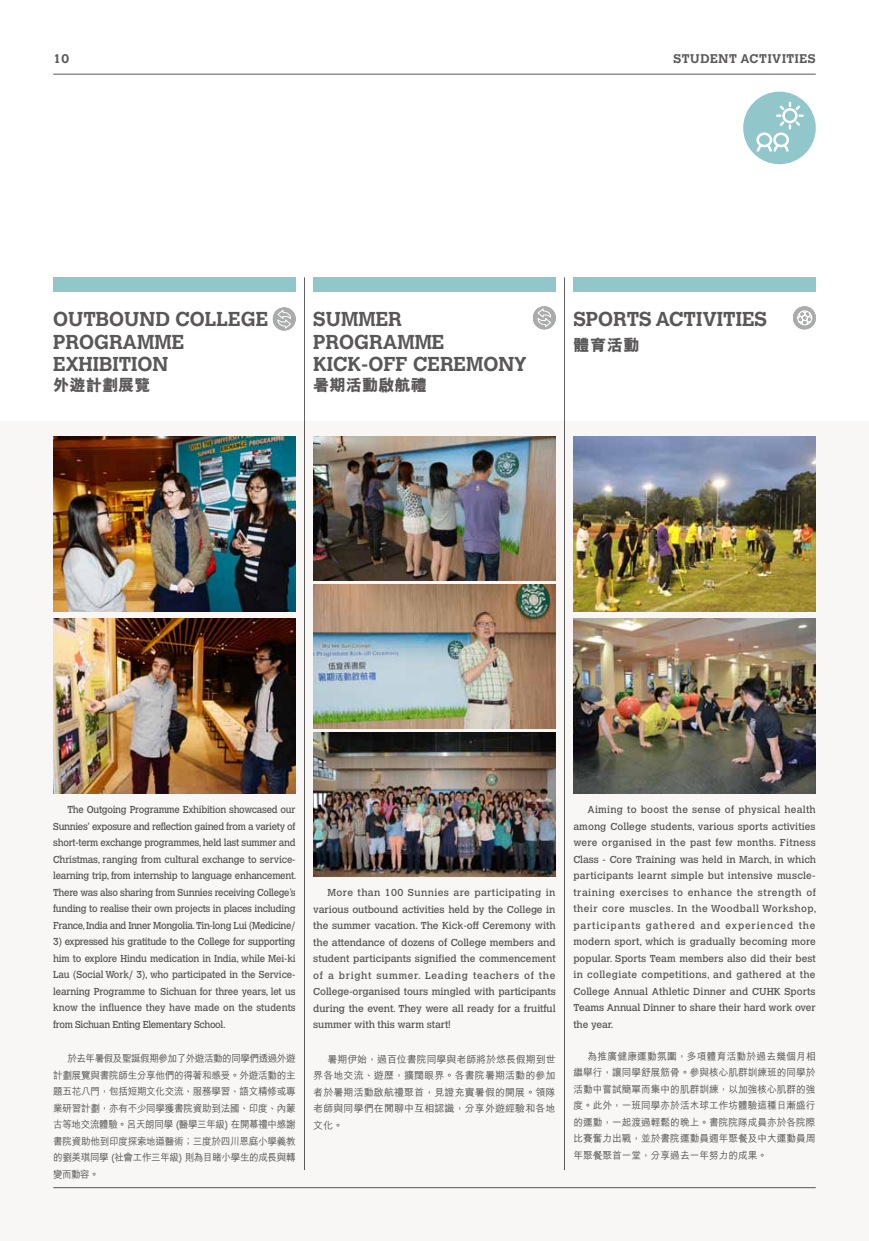
<style>
.page{position:relative;width:869px;height:1241px;background:#fff}
.page>*{position:absolute;margin:0;border:0;box-sizing:border-box;transform-origin:0 0}
.t1{font:700 20px/22.5px "Calvert";color:#595757}
.t2{font:800 16.25px "M Hei HK";color:#595757}
.t3{font:700 12.5px "Calvert";letter-spacing:.05em;color:#595757}
.t4{font:10px/16.5px "Calvert";letter-spacing:-.025em;color:#595757;text-align:justify}
.t5{font:10px/16.5px "Calvert";letter-spacing:-.025em;color:#595757;text-align:justify;scale:.94 1}
.t6{font:500 10px/16.5px "M Hei HK";color:#595757;text-align:justify}
.t7{font:500 10px/16.5px "M Hei HK";color:#595757;text-align:justify;scale:.96 1}
</style>
<div class="page">
<div style="left:0;top:421px;width:868px;height:819px;background:#f8f7f5"></div>
<hr style="left:53px;top:74px;width:762px;height:1px;background:#595757">
<div style="left:742px;top:92px;width:73px;height:72px;background:#91c7ca;border-radius:50%"></div>
<svg style="left:757px;top:134px;width:13px;height:12px"></svg>
<div style="left:756px;top:132px;width:15px;height:15px;border:2px solid #fff;border-radius:50%"></div>
<svg style="left:774px;top:134px;width:13px;height:12px"></svg>
<div style="left:772px;top:132px;width:16px;height:15px;border:2px solid #fff;border-radius:50%"></div>
<svg style="left:756px;top:143px;width:33px;height:9px"></svg>
<svg style="left:776px;top:100px;width:28px;height:30px"></svg>
<hr style="left:53px;top:1187px;width:762px;height:1px;background:#595757">
<div style="left:53px;top:277px;width:242px;height:14px;background:#91c7ca"></div>
<div style="left:313px;top:277px;width:242px;height:14px;background:#91c7ca"></div>
<hr style="left:304px;top:277px;width:1px;height:892px;background:#595757">
<img style="left:313px;top:585px;width:242px;height:143px">
<img style="left:313px;top:732px;width:242px;height:144px">
<img style="left:53px;top:618px;width:242px;height:175px">
<img style="left:53px;top:437px;width:242px;height:174px">
<div style="left:573px;top:277px;width:242px;height:14px;background:#91c7ca"></div>
<hr style="left:564px;top:277px;width:1px;height:892px;background:#595757">
<img style="left:313px;top:437px;width:242px;height:143px">
<img style="left:573px;top:618px;width:242px;height:175px">
<img style="left:573px;top:437px;width:242px;height:174px">
<svg style="left:272px;top:307px;width:24px;height:24px"></svg>
<svg style="left:533px;top:306px;width:23px;height:24px"></svg>
<div style="left:792px;top:306px;width:23px;height:23px;background:#aaabab;border-radius:50%"></div>
<svg style="left:795px;top:309px;width:17px;height:17px"></svg>
<p class="t3" style="left:53px;top:51px;width:17px">10</p>
<p class="t3" style="left:673px;top:51px;width:144px">STUDENT ACTIVITIES</p>
<h1 class="t1" style="left:53px;top:308px;width:216px">OUTBOUND COLLEGE<br>PROGRAMME<br>EXHIBITION</h1>
<h2 class="t2" style="left:53px;top:377px;width:99px">外遊計劃展覽</h2>
<h1 class="t1" style="left:313px;top:308px;width:215px">SUMMER<br>PROGRAMME<br>KICK-OFF CEREMONY</h1>
<h2 class="t2" style="left:313px;top:377px;width:115px">暑期活動啟航禮</h2>
<h1 class="t1" style="left:573px;top:308px;width:195px">SPORTS ACTIVITIES</h1>
<h2 class="t2" style="left:573px;top:337px;width:68px">體育活動</h2>
<p class="t5" style="left:53px;top:801px;width:260px;text-indent:14px">The Outgoing Programme Exhibition showcased our Sunnies' exposure and reflection gained from a variety of short-term exchange programmes, held last summer and Christmas, ranging from cultural exchange to service&shy;learning trip, from internship to language enhancement.<br>There was also sharing from Sunnies receiving College’s funding to realise their own projects in places including France, India and Inner Mongolia. Tin-long Lui (Medicine/</p>
<p class="t5" style="left:53px;top:933px;width:259px">3) expressed his gratitude to the College for supporting him to explore Hindu medication in India, while Mei-ki Lau (Social Work/ 3), who participated in the Service&shy;learning Programme to Sichuan for three years, let us know the influence they have made on the students from Sichuan Enting Elementary School.</p>
<p class="t7" style="left:53px;top:1049px;width:254px;text-indent:14px">於去年暑假及聖誕假期參加了外遊活動的同學們透過外遊計劃展覽與書院師生分享他們的得著和感受。外遊活動的主題五花八門，包括短期文化交流、服務學習、語文精修或專業研習計劃，亦有不少同學獲書院資助到法國、印度、內蒙古等地交流體驗。呂天朗同學 (醫學三年級) 在開幕禮中感謝書院資助他到印度探索地道醫術；三度於四川恩庭小學義教的劉美琪同學 (社會工作三年級) 則為目睹小學生的成長與轉變而動容。</p>
<p class="t4" style="left:313px;top:884px;width:244px;text-indent:14px">More than 100 Sunnies are participating in various outbound activities held by the College in the summer vacation. The Kick-off Ceremony with the attendance of dozens of College members and student participants signified the commencement of a bright summer. Leading teachers of the College-organised tours mingled with participants during the event. They were all ready for a fruitful summer with this warm start!</p>
<p class="t6" style="left:313px;top:1049px;width:244px;text-indent:14px">暑期伊始，過百位書院同學與老師將於悠長假期到世界各地交流、遊歷，擴闊眼界。各書院暑期活動的參加者於暑期活動啟航禮聚首，見證充實暑假的開展。領隊老師與同學們在閒聊中互相認識，分享外遊經驗和各地文化。</p>
<p class="t4" style="left:573px;top:801px;width:244px;text-indent:14px">Aiming to boost the sense of physical health among College students, various sports activities were organised in the past few months. Fitness Class - Core Training was held in March, in which participants learnt simple but intensive muscle&shy;training exercises to enhance the strength of their core muscles. In the Woodball Workshop, participants gathered and experienced the modern sport, which is gradually becoming more popular. Sports Team members also did their best in collegiate competitions, and gathered at the College Annual Athletic Dinner and CUHK Sports Teams Annual Dinner to share their hard work over the year.</p>
<p class="t6" style="left:573px;top:1046px;width:244px;text-indent:14px">為推廣健康運動氛圍，多項體育活動於過去幾個月相繼舉行，讓同學舒展筋骨。參與核心肌群訓練班的同學於活動中嘗試簡單而集中的肌群訓練，以加強核心肌群的強度。此外，一班同學亦於活木球工作坊體驗這種日漸盛行的運動，一起渡過輕鬆的晚上。書院院隊成員亦於各院際比賽奮力出戰，並於書院運動員週年聚餐及中大運動員周年聚餐聚首一堂，分享過去一年努力的成果。</p>
</div>
